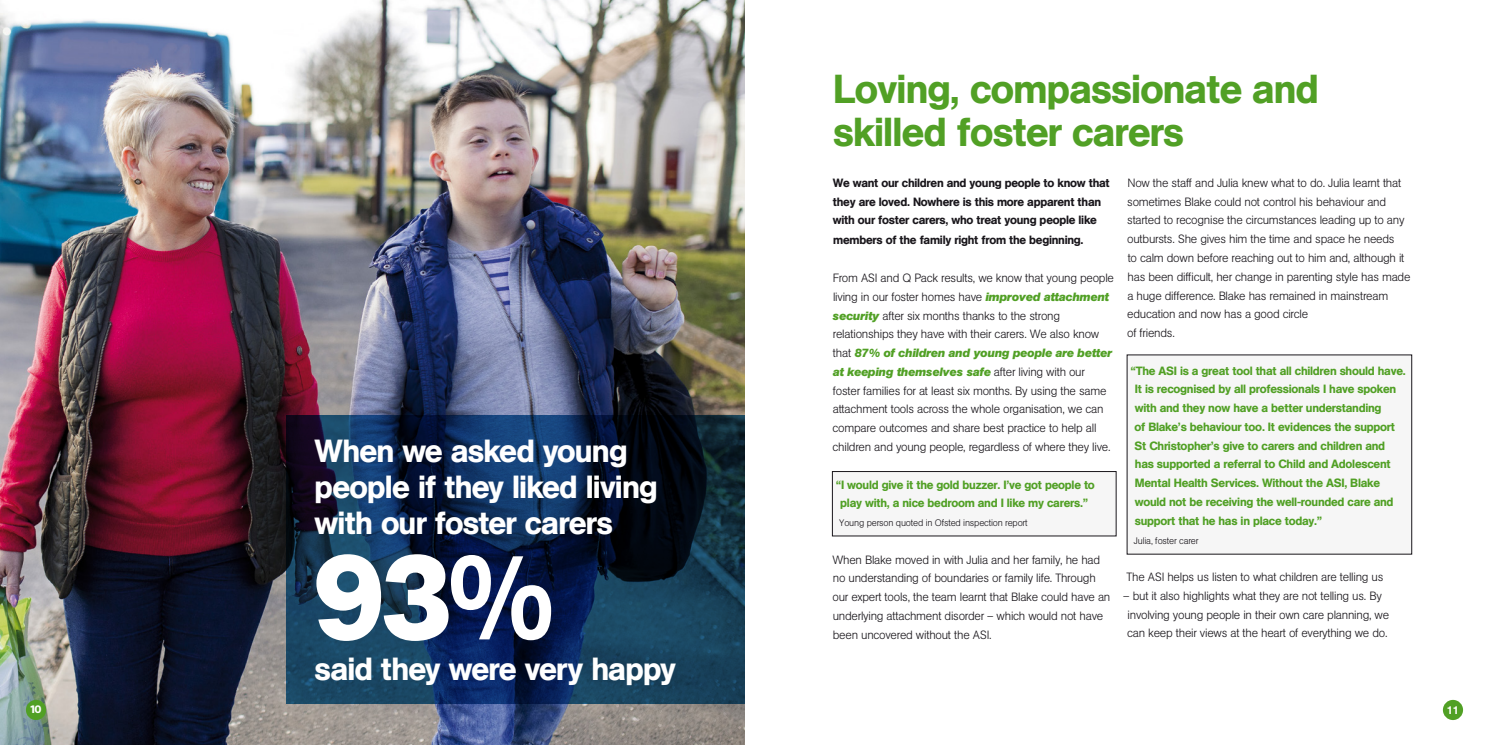
<style>
.page{position:relative;width:1489px;height:745px;background:#fff}
.page>*{position:absolute;margin:0;border:0;box-sizing:border-box;transform-origin:0 0}
.t1{font:700 120.62px "AG Book BQ";color:#fff}
.t2{font:500 40px/42.5px "AG Book BQ";letter-spacing:-.02em;color:#51a025}
.t3{font:500 31.75px/36.2px "AG Book BQ";letter-spacing:-.025em;color:#fff}
.t4{font:300 11.88px/18.8px "AG Book BQ";letter-spacing:-.02em;color:#1a171c}
.t5{font:500 11.88px/18.8px "AG Book BQ";letter-spacing:-.02em;color:#51a025;text-align:center}
.t6{font:500 11.88px/18.8px "AG Book BQ";letter-spacing:-.02em;color:#1a171c}
.t7{font:700 11.12px "Whitney";color:#fff}
.t8{font:500 11.12px "AG Book BQ";color:#fff}
.t9{font:300 9.38px "AG Book BQ";letter-spacing:-.02em;color:#1a171c}
.s1{font-weight:500}
.s2{font-weight:700;font-style:italic;color:#51a025}
</style>
<div class="page">
<div style="left:1126px;top:354px;width:285px;height:199px;background:#f6f6f6"></div>
<div style="left:832px;top:471px;width:284px;height:64px;background:#f6f6f6"></div>
<div style="left:832px;top:471px;width:284px;height:64px;border:1px solid #1a171c"></div>
<div style="left:1442px;top:699px;width:20px;height:20px;background:#51a025;border-radius:50%"></div>
<img style="left:0;top:0;width:744px;height:744px">
<div style="left:26px;top:699px;width:20px;height:20px;background:#51a025;border-radius:50%"></div>
<svg style="left:286px;top:415px;width:458px;height:287px;background:#0e2a4b"></svg>
<h3 class="t3" style="left:314px;top:432px;width:344px">When we asked young people if they liked living with our foster carers</h3>
<h1 class="t1" style="left:313px;top:524px;width:242px">93<span class="s1">%</span></h1>
<h3 class="t3" style="left:314px;top:650px;width:363px">said they were very happy</h3>
<h2 class="t2" style="left:833px;top:68px;width:487px">Loving, compassionate and skilled foster carers</h2>
<p class="t6" style="left:832px;top:173px;width:278px">We want our children and young people to know that they are loved. Nowhere is this more apparent than with our foster carers, who treat young people like</p>
<p class="t6" style="left:833px;top:231px;width:252px">members of the family right from the beginning.</p>
<p class="t4" style="left:832px;top:268px;width:283px">From ASI and Q Pack results, we know that young people living in our foster homes have <span class="s2">improved attachment security</span> after six months thanks to the strong relationships they have with their carers. We also know that <span class="s2">87% of children and young people are better at keeping themselves safe</span> after living with our foster families for at least six months. By using the same attachment tools across the whole organisation, we can compare outcomes and share best practice to help all children and young people, regardless of where they live.</p>
<p class="t5" style="left:835px;top:474px;width:260px">“I would give it the gold buzzer. I’ve got people to play with, a nice bedroom and I like my carers.”</p>
<p class="t9" style="left:839px;top:517px;width:190px">Young person quoted in Ofsted inspection report</p>
<p class="t4" style="left:832px;top:549px;width:279px">When Blake moved in with Julia and her family, he had no understanding of boundaries or family life. Through our expert tools, the team learnt that Blake could have an underlying attachment disorder – which would not have been uncovered without the ASI.</p>
<p class="t4" style="left:1127px;top:173px;width:285px">Now the staff and Julia knew what to do. Julia learnt that sometimes Blake could not control his behaviour and started to recognise the circumstances leading up to any outbursts. She gives him the time and space he needs<br>to calm down before reaching out to him and, although it has been difficult, her change in parenting style has made a huge difference. Blake has remained in mainstream education and now has a good circle<br>of friends.</p>
<p class="t5" style="left:1134px;top:361px;width:273px;text-align:left;text-indent:-4px">“The ASI is a great tool that all children should have.<br>It is recognised by all professionals I have spoken with and they now have a better understanding<br>of Blake’s behaviour too. It evidences the support St Christopher’s give to carers and children and has supported a referral to Child and Adolescent Mental Health Services. Without the ASI, Blake would not be receiving the well-rounded care and support that he has in place today.”</p>
<p class="t9" style="left:1133px;top:534px;width:66px">Julia, foster carer</p>
<p class="t4" style="left:1126px;top:567px;width:258px">The ASI helps us listen to what children are telling us</p>
<p class="t4" style="left:1127px;top:586px;width:263px;text-indent:-4px">– but it also highlights what they are not telling us. By involving young people in their own care planning, we can keep their views at the heart of everything we do.</p>
<p class="t7" style="left:30px;top:702px;width:13px">10</p>
<p class="t8" style="left:1446px;top:702px;width:14px">11</p>
</div>
